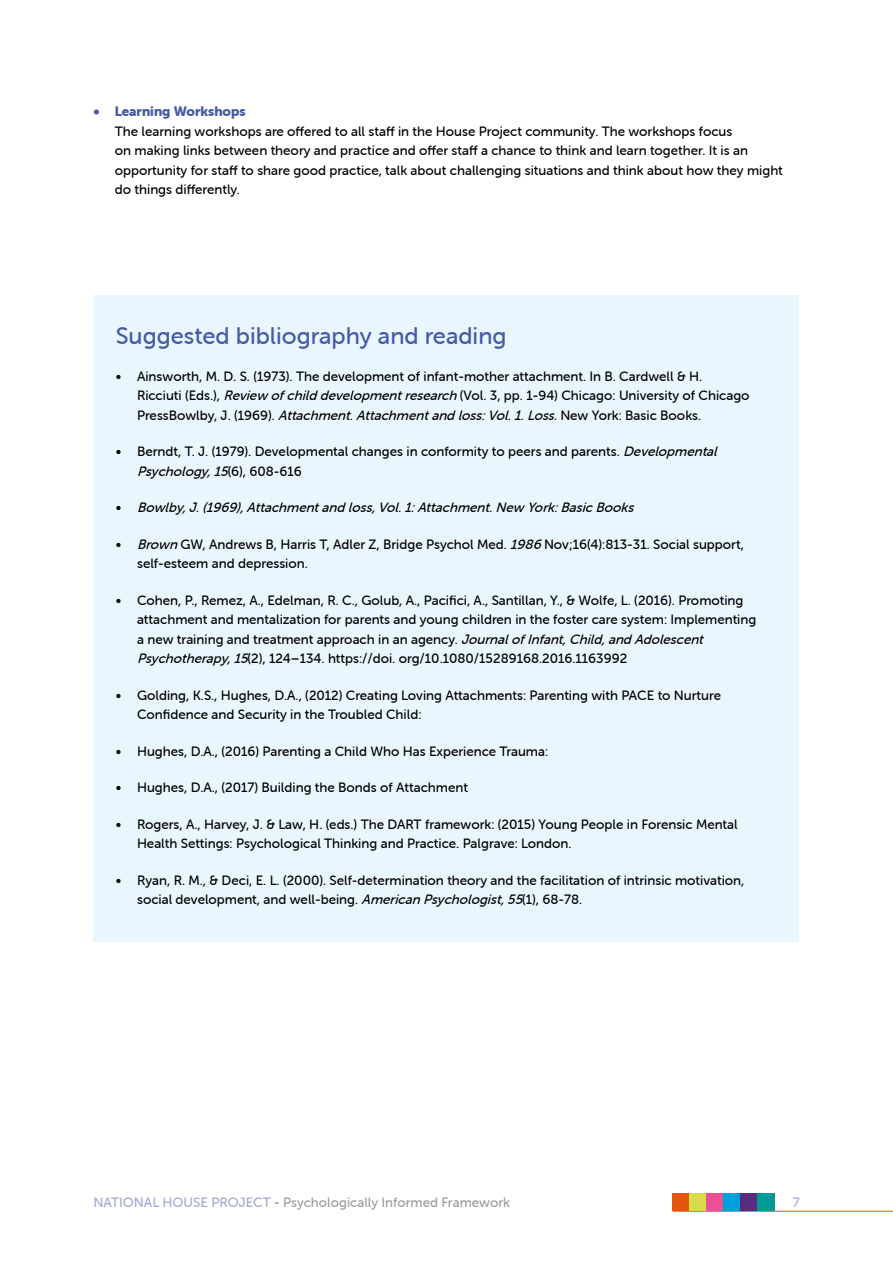
<style>
.page{position:relative;width:893px;height:1263px;background:#fff}
.page>*{position:absolute;margin:0;border:0;box-sizing:border-box;transform-origin:0 0}
.t1{font:24px "Museo Sans Rounded 500";color:#465ba6}
.t2{font:13.5px/19.5px "Museo Sans Rounded 500";color:#000}
.t3{font:italic 13.5px "Museo Sans Rounded 500";color:#000}
.t4{font:13.5px "Museo Sans Rounded 500";color:#9d9d9c}
.t5{font:13.5px "Museo Sans Rounded 900";color:#465ba6}
.t6{font:13.5px "Museo Sans Rounded 500";color:#a3a8d5}
.s1{font-style:italic}
.s2{font-style:normal}
.s3{color:#a3a8d5}
.s4{font-family:"Museo Sans Rounded 700"}
</style>
<div class="page">
<hr style="left:673px;top:1211px;width:220px;height:1px;background:#e6540f">
<div style="left:673px;top:1194px;width:17px;height:17px;background:#e6540f"></div>
<div style="left:690px;top:1194px;width:17px;height:17px;background:#d7dc49"></div>
<div style="left:707px;top:1194px;width:17px;height:17px;background:#ea5195"></div>
<div style="left:724px;top:1194px;width:17px;height:17px;background:#009fdd"></div>
<div style="left:741px;top:1194px;width:17px;height:17px;background:#592c82"></div>
<div style="left:758px;top:1194px;width:17px;height:17px;background:#009a96"></div>
<div style="left:94px;top:296px;width:705px;height:646px;background:#eaf6fe"></div>
<p class="t5" style="left:94px;top:104px;width:154px">• Learning Workshops</p>
<p class="t2" style="left:115px;top:122px;width:670px">The learning workshops are offered to all staff in the House Project community. The workshops focus<br>on making links between theory and practice and offer staff a chance to think and learn together. It is an opportunity for staff to share good practice, talk about challenging situations and think about how they might do things differently.</p>
<h1 class="t1" style="left:116px;top:323px;width:392px">Suggested bibliography and reading</h1>
<p class="t2" style="left:137px;top:366px;width:614px;text-indent:-21px">• Ainsworth, M. D. S. (1973). The development of infant-mother attachment. In B. Cardwell &amp; H.<br>Ricciuti (Eds.), <span class="s1">Review ofchild developmentresearch</span> (Vol. 3, pp. 1-94) Chicago: University of Chicago<br>P r e s s B o w l b y, J . ( 1 9 6 9 ) . <span class="s1">Attachment.Attachmentand loss:Vol.1.Loss.</span>N e w Yo r k : B a s i c B o o k s .</p>
<p class="t2" style="left:137px;top:442px;width:585px;text-indent:-21px">• Berndt, T. J. (1979). Developmental changes in conformity to peers and parents. <span class="s1">Developmental<br>Psychology,15</span>(6), 608-616</p>
<p class="t3" style="left:116px;top:500px;width:523px"><span class="s2">•</span> Bowlby,J.(1969),Attachmentand loss,Vol.1:Attachment.New York:BasicBooks</p>
<p class="t2" style="left:137px;top:534px;width:608px;text-indent:-21px">• <span class="s1">Brown</span> GW, Andrews B, Harris T, Adler Z, Bridge Psychol Med. <span class="s1">1986</span> Nov;16(4):813-31. Social support, self-esteem and depression.</p>
<p class="t2" style="left:137px;top:590px;width:621px;text-indent:-21px">• Cohen, P., Remez, A., Edelman, R. C., Golub, A., Pacifici, A., Santillan, Y., &amp; Wolfe, L. (2016). Promoting attachment and mentalization for parents and young children in the foster care system: Implementing a new training and treatment approach in an agency. <span class="s1">JournalofInfant,Child,and Adolescent Psychotherapy,15</span>(2), 124–134. https://doi. org/10.1080/15289168.2016.1163992</p>
<p class="t2" style="left:137px;top:685px;width:585px;text-indent:-21px">• Golding, K.S., Hughes, D.A., (2012) Creating Loving Attachments: Parenting with PACE to Nurture<br>Confidence and Security in the Troubled Child:</p>
<p class="t2" style="left:116px;top:741px;width:434px">• Hughes, D.A., (2016) Parenting a Child Who Has Experience Trauma:</p>
<p class="t2" style="left:116px;top:778px;width:354px">• Hughes, D.A., (2017) Building the Bonds of Attachment</p>
<p class="t2" style="left:137px;top:814px;width:602px;text-indent:-21px">• Rogers, A., Harvey, J. &amp; Law, H. (eds.) The DART framework: (2015) Young People in Forensic Mental<br>Health Settings: Psychological Thinking and Practice. Palgrave: London.</p>
<p class="t2" style="left:137px;top:870px;width:609px;text-indent:-21px">• Ryan, R. M., &amp; Deci, E. L. (2000). Self-determination theory and the facilitation of intrinsic motivation, social development, and well-being. <span class="s1">American Psychologist,55</span>(1), 68-78.</p>
<p class="t4" style="left:94px;top:1195px;width:418px"><span class="s3">NATIONAL HOUSE PROJECT</span> <span class="s4">-</span> Psychologically Informed Framework</p>
<p class="t6" style="left:793px;top:1195px;width:8px">7</p>
</div>
